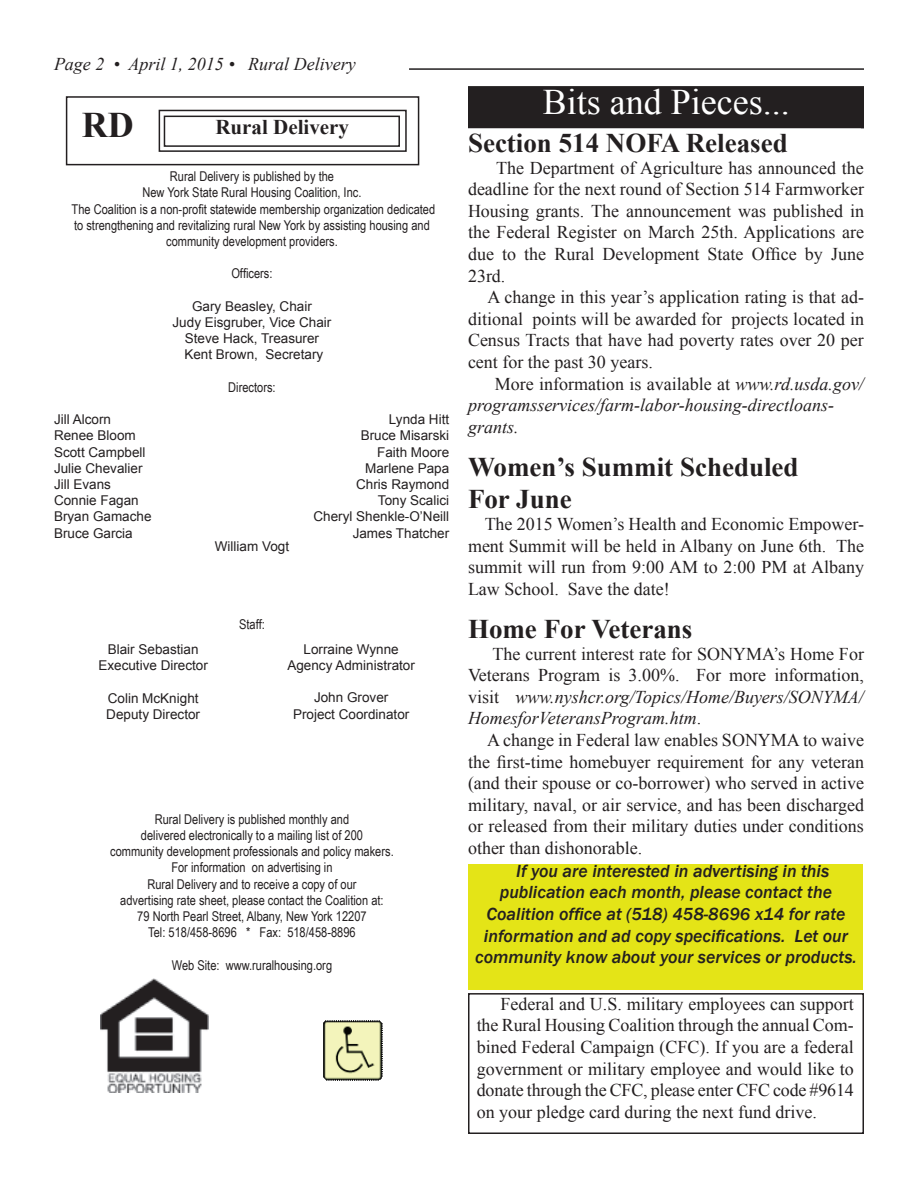
<style>
.page{position:relative;width:918px;height:1188px;background:#fff}
.page>*{position:absolute;margin:0;border:0;box-sizing:border-box;transform-origin:0 0}
.t1{font:36px "Times New Roman";color:#fff}
.t2{font:700 36px "Times New Roman";color:#231f20}
.t3{font:700 27px/32.4px "Times New Roman";color:#231f20}
.t4{font:700 21px "Times New Roman";color:#231f20}
.t5{font:18px/21.6px "Times New Roman";color:#231f20;text-align:justify}
.t6{font:italic 500 18px "Franklin Gothic";color:#231f20}
.t7{font:italic 18px/21.6px "Times New Roman";color:#231f20}
.t8{font:13.5px/16.2px "Arial Narrow";color:#231f20;text-align:center}
.t9{font:13.5px/16.2px "Arial";color:#231f20;text-align:center}
.s1{font-style:normal}
.s2{font-style:italic}
</style>
<div class="page">
<hr style="left:409px;top:68px;width:455px;height:2px;background:#231f20">
<div style="left:66px;top:96px;width:353px;height:69px;border:2px solid #231f20"></div>
<div style="left:159px;top:110px;width:248px;height:42px;border:2px solid #231f20"></div>
<div style="left:469px;top:87px;width:394px;height:41px;background:#231f20"></div>
<div style="left:468px;top:86px;width:396px;height:42px;border:2px solid #231f20"></div>
<div style="left:468px;top:993px;width:396px;height:141px;border:2px solid #231f20"></div>
<div style="left:164px;top:116px;width:236px;height:31px;border:2px solid #231f20"></div>
<img style="left:100px;top:979px;width:108px;height:114px">
<img style="left:323px;top:1020px;width:60px;height:61px">
<div style="left:469px;top:864px;width:394px;height:125px;background:#e4e417"></div>
<p class="t7" style="left:54px;top:53px;width:303px">Page 2 • April 1, 2015 • Rural Delivery</p>
<h1 class="t2" style="left:82px;top:100px;width:53px">RD</h1>
<p class="t4" style="left:215px;top:113px;width:135px">Rural Delivery</p>
<p class="t8" style="left:72px;top:168px;width:365px">Rural Delivery is published by the<br>New York State Rural Housing Coalition, Inc.<br>The Coalition is a non-profit statewide membership organization dedicated to strengthening and revitalizing rural New York by assisting housing and community development providers.</p>
<p class="t8" style="left:231px;top:265px;width:43px">Officers:</p>
<p class="t9" style="left:173px;top:298px;width:160px">Gary Beasley, Chair<br>Judy Eisgruber, Vice Chair<br>Steve Hack, Treasurer<br>Kent Brown, Secretary</p>
<p class="t8" style="left:228px;top:379px;width:49px">Directors:</p>
<p class="t9" style="left:54px;top:412px;width:99px;text-align:left">Jill Alcorn<br>Renee Bloom<br>Scott Campbell<br>Julie Chevalier<br>Jill Evans<br>Connie Fagan<br>Bryan Gamache<br>Bruce Garcia</p>
<p class="t9" style="left:215px;top:538px;width:76px">William Vogt</p>
<p class="t9" style="left:313px;top:412px;width:137px;text-align:right">Lynda Hitt<br>Bruce Misarski<br>Faith Moore<br>Marlene Papa<br>Chris Raymond<br>Tony Scalici<br>Cheryl Shenkle-O’Neill<br>James Thatcher</p>
<p class="t8" style="left:239px;top:616px;width:27px">Staff:</p>
<p class="t9" style="left:98px;top:641px;width:111px">Blair Sebastian<br>Executive Director</p>
<p class="t9" style="left:106px;top:690px;width:95px;text-align:left">Colin McKnight<br>Deputy Director</p>
<p class="t9" style="left:287px;top:641px;width:129px">Lorraine Wynne<br>Agency Administrator</p>
<p class="t9" style="left:293px;top:690px;width:118px">John Grover<br>Project Coordinator</p>
<p class="t8" style="left:110px;top:811px;width:285px">Rural Delivery is published monthly and<br>delivered electronically to a mailing list of 200<br>community development professionals and policy makers.<br>For information on advertising in<br>Rural Delivery and to receive a copy of our<br>advertising rate sheet, please contact the Coalition at:<br>79 North Pearl Street, Albany, New York 12207<br>Tel: 518/458-8696 * Fax: 518/458-8896</p>
<p class="t8" style="left:172px;top:956px;width:162px">Web Site: www.ruralhousing.org</p>
<h1 class="t1" style="left:543px;top:78px;width:248px">Bits and Pieces...</h1>
<h2 class="t3" style="left:468px;top:126px;width:321px">Section 514 NOFA Released</h2>
<p class="t5" style="left:468px;top:156px;width:398px;text-indent:28px">The Department of Agriculture has announced the deadline for the next round of Section 514 Farmworker Housing grants. The announcement was published in the Federal Register on March 25th. Applications are due to the Rural Development State Office by June 23rd.</p>
<p class="t5" style="left:468px;top:286px;width:398px;text-indent:19px">A change in this year’s application rating is that ad&shy;ditional points will be awarded for projects located in Census Tracts that have had poverty rates over 20 per cent for the past 30 years.</p>
<p class="t7" style="left:468px;top:372px;width:398px;text-indent:27px"><span class="s1">More information is available at</span> www.rd.usda.gov/ programsservices/farm-labor-housing-directloans&shy;grants.</p>
<h2 class="t3" style="left:468px;top:450px;width:332px">Women’s Summit Scheduled<br>For June</h2>
<p class="t5" style="left:468px;top:513px;width:398px;text-indent:17px">The 2015 Women’s Health and Economic Empower&shy;ment Summit will be held in Albany on June 6th. The summit will run from 9:00 AM to 2:00 PM at Albany Law School. Save the date!</p>
<h2 class="t3" style="left:468px;top:612px;width:226px">Home For Veterans</h2>
<p class="t5" style="left:468px;top:642px;width:398px;text-indent:24px">The current interest rate for SONYMA’s Home For Veterans Program is 3.00%. For more information, visit <span class="s2">www.nyshcr.org/Topics/Home/Buyers/SONYMA/ HomesforVeteransProgram.htm</span>.</p>
<p class="t5" style="left:468px;top:729px;width:398px;text-indent:19px">A change in Federal law enables SONYMA to waive the first-time homebuyer requirement for any veteran (and their spouse or co-borrower) who served in active military, naval, or air service, and has been discharged or released from their military duties under conditions other than dishonorable.</p>
<p class="t6" style="left:516px;top:860px;width:315px">If you are interested in advertising in this</p>
<p class="t6" style="left:500px;top:881px;width:334px">publication each month, please contact the</p>
<p class="t6" style="left:487px;top:903px;width:360px">Coalition office at (518) 458-8696 x14 for rate</p>
<p class="t6" style="left:484px;top:924px;width:366px">information and ad copy specifications. Let our</p>
<p class="t6" style="left:475px;top:946px;width:383px">community know about your services or products.</p>
<p class="t5" style="left:477px;top:993px;width:379px;text-indent:24px">Federal and U.S. military employees can support the Rural Housing Coalition through the annual Com&shy;bined Federal Campaign (CFC). If you are a federal government or military employee and would like to donate through the CFC, please enter CFC code #9614 on your pledge card during the next fund drive.</p>
</div>
